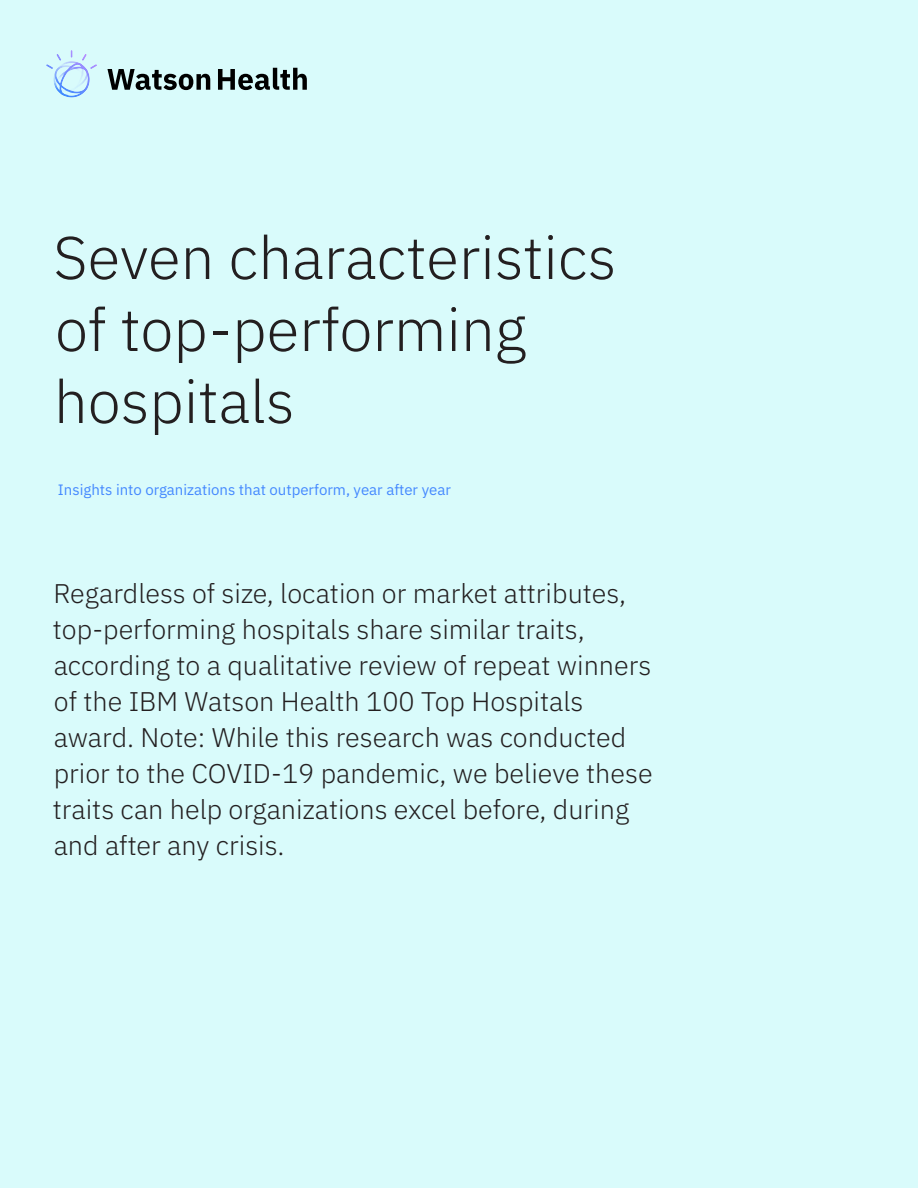
<style>
.page{position:relative;width:918px;height:1188px;background:#d9fbfb}
.page>*{position:absolute;margin:0;border:0;box-sizing:border-box;transform-origin:0 0}
.t1{font:300 60px/72px "IBM Plex Sans";color:#231f20}
.Intro_Copy{font:300 27px/36px "IBM Plex Sans";color:#231f20}
.Product_Name{font:15px "IBM Plex Sans";color:#4589ff}
</style>
<div class="page">
<svg style="left:107px;top:68px;width:200px;height:22px"></svg>
<svg style="left:46px;top:50px;width:51px;height:48px"></svg>
<p class="t1" style="left:54px;top:217px;width:564px">Seven characteristics of top-performing hospitals</p>
<p class="Product_Name" style="left:58px;top:478px;width:394px">Insights into organizations that outperform, year after year</p>
<p class="Intro_Copy" style="left:53px;top:573px;width:601px">Regardless of size, location or market attributes, top-performing hospitals share similar traits, according to a qualitative review of repeat winners of the IBM Watson Health 100 Top Hospitals award. Note: While this research was conducted prior to the COVID-19 pandemic, we believe these traits can help organizations excel before, during and after any crisis.</p>
</div>
